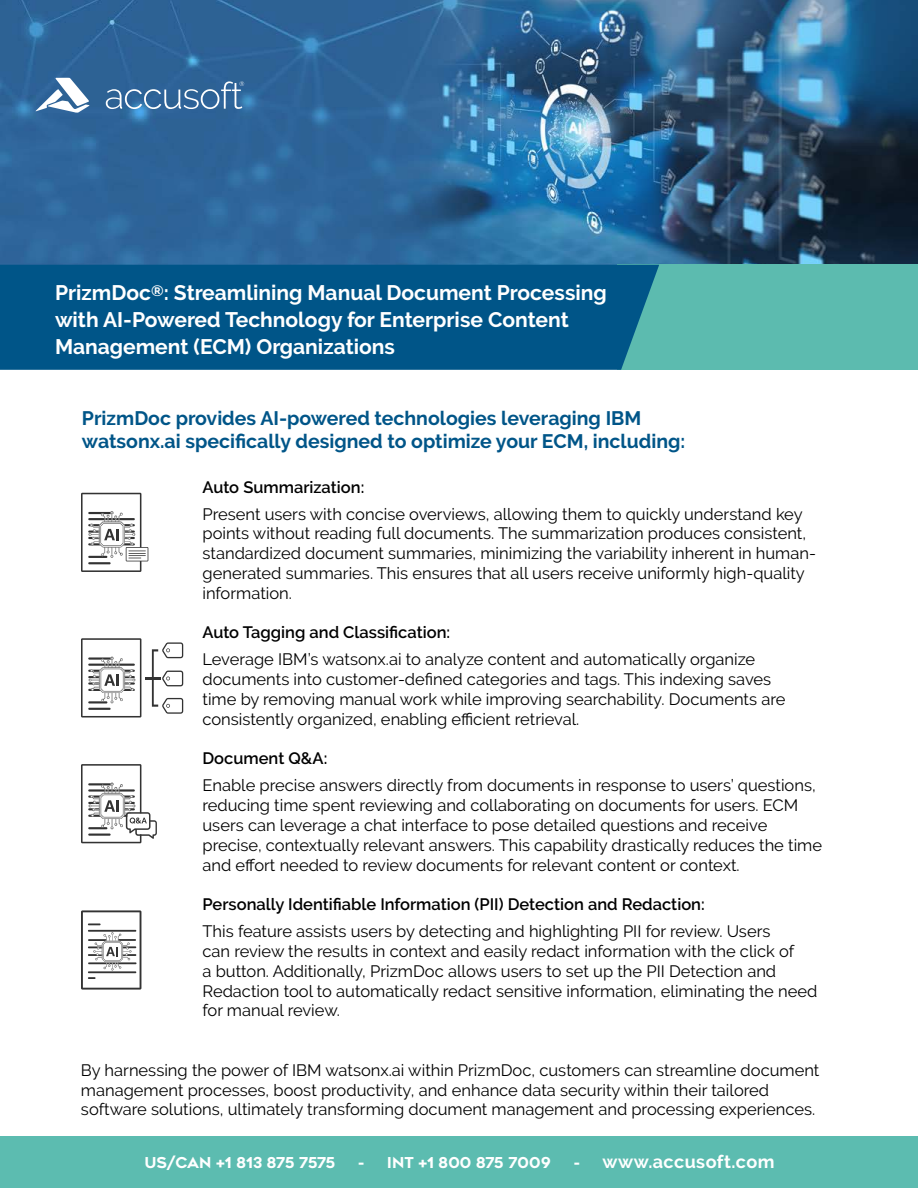
<style>
.page{position:relative;width:918px;height:1188px;background:#fff}
.page>*{position:absolute;margin:0;border:0;box-sizing:border-box;transform-origin:0 0}
.t1{font:700 21px/27px "Raleway";color:#fff}
.t2{font:700 19.5px/23.4px "Raleway";color:#058}
.t3{font:700 18px "Raleway";letter-spacing:.025em;color:#fff}
.t4{font:16.5px/19.8px "Raleway";color:#000}
.t5{font:600 16.5px "Raleway";color:#000}
.t6{font:15px "Renogare";letter-spacing:-.02em;color:#fff}
.t7{font:15px "Renogare";color:#fff}
.s1{font-family:"Renogare";font-weight:400;font-size:15px}
</style>
<div class="page">
<img style="left:0;top:0;width:918px;height:265px">
<svg style="left:106px;top:81px;width:138px;height:28px;background:#517ea9"></svg>
<svg style="left:36px;top:78px;width:53px;height:35px"></svg>
<div style="left:617px;top:265px;width:301px;height:105px;background:#5cbbaf"></div>
<div style="left:0;top:265px;width:659px;height:105px;background:#058"></div>
<svg style="left:81px;top:493px;width:67px;height:79px"></svg>
<hr style="left:145px;top:677px;width:15px;height:3px;background:#333">
<svg style="left:152px;top:642px;width:31px;height:72px"></svg>
<svg style="left:81px;top:638px;width:60px;height:80px"></svg>
<svg style="left:81px;top:764px;width:76px;height:79px"></svg>
<svg style="left:81px;top:910px;width:60px;height:80px"></svg>
<div style="left:0;top:1136px;width:918px;height:52px;background:#5cbcb0"></div>
<p class="t1" style="left:55px;top:279px;width:553px">PrizmDoc<sup>®</sup>: Streamlining Manual Document Processing with AI-Powered Technology for Enterprise Content<br>Management (ECM) Organizations</p>
<p class="t2" style="left:82px;top:406px;width:605px">PrizmDoc provides AI-powered technologies leveraging IBM watsonx.ai specifically designed to optimize your ECM, including:</p>
<p class="t5" style="left:202px;top:477px;width:163px">Auto Summarization:</p>
<p class="t4" style="left:202px;top:504px;width:615px">Present users with concise overviews, allowing them to quickly understand key points without reading full documents. The summarization produces consistent, standardized document summaries, minimizing the variability inherent in human&shy;generated summaries. This ensures that all users receive uniformly high-quality information.</p>
<p class="t5" style="left:202px;top:623px;width:249px">Auto Tagging and Classification:</p>
<p class="t4" style="left:202px;top:650px;width:584px">Leverage IBM’s watsonx.ai to analyze content and automatically organize documents into customer-defined categories and tags. This indexing saves time by removing manual work while improving searchability. Documents are consistently organized, enabling efficient retrieval.</p>
<p class="t5" style="left:202px;top:749px;width:126px">Document Q&amp;A:</p>
<p class="t4" style="left:202px;top:776px;width:621px">Enable precise answers directly from documents in response to users’ questions, reducing time spent reviewing and collaborating on documents for users. ECM users can leverage a chat interface to pose detailed questions and receive precise, contextually relevant answers. This capability drastically reduces the time and effort needed to review documents for relevant content or context.</p>
<p class="t5" style="left:202px;top:895px;width:504px">Personally Identifiable Information (PII) Detection and Redaction:</p>
<p class="t4" style="left:202px;top:921px;width:616px">This feature assists users by detecting and highlighting PII for review. Users<br>can review the results in context and easily redact information with the click of<br>a button. Additionally, PrizmDoc allows users to set up the PII Detection and Redaction tool to automatically redact sensitive information, eliminating the need for manual review.</p>
<p class="t4" style="left:81px;top:1060px;width:740px">By harnessing the power of IBM watsonx.ai within PrizmDoc, customers can streamline document management processes, boost productivity, and enhance data security within their tailored software solutions, ultimately transforming document management and processing experiences.</p>
<p class="t6" style="left:145px;top:1152px;width:192px">US/CAN +1 813 875 7575</p>
<p class="t7" style="left:358px;top:1152px;width:195px">- INT +1 800 875 7009</p>
<p class="t3" style="left:574px;top:1151px;width:202px"><span class="s1">-</span> www.accusoft.com</p>
</div>
